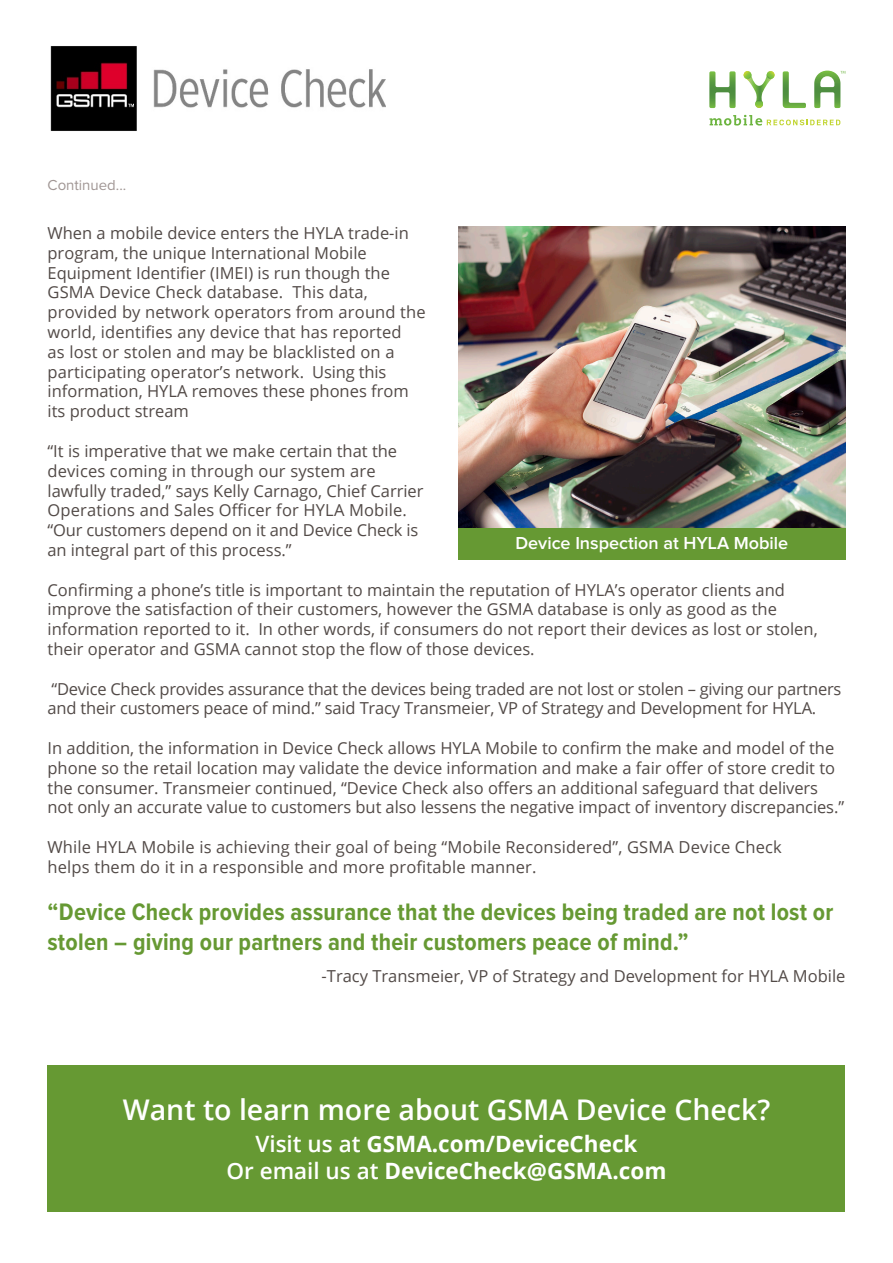
<style>
.page{position:relative;width:893px;height:1263px;background:#fff}
.page>*{position:absolute;margin:0;border:0;box-sizing:border-box;transform-origin:0 0}
.t1{font:600 28.5px "Open Sans";color:#fff}
.t2{font:700 24.75px/29.7px "Proxima Nova Cond";letter-spacing:.01em;color:#693}
.t3{font:700 22.5px "Open Sans";color:#fff}
.t4{font:600 18px "Proxima Nova";color:#fff}
.t5{font:16.5px/19.8px "Open Sans";color:#524a47}
.t6{font:15px "Proxima Nova";color:#a09694}
.s1{font-weight:600}
</style>
<div class="page">
<div style="left:48px;top:1065px;width:797px;height:147px;background:#693"></div>
<div style="left:458px;top:527px;width:387px;height:32px;background:#693"></div>
<img style="left:458px;top:226px;width:387px;height:301px">
<img style="left:50px;top:46px;width:335px;height:85px">
<svg style="left:744px;top:71px;width:30px;height:37px"></svg>
<svg style="left:709px;top:71px;width:27px;height:37px"></svg>
<svg style="left:783px;top:71px;width:23px;height:37px"></svg>
<svg style="left:709px;top:115px;width:131px;height:11px"></svg>
<svg style="left:814px;top:71px;width:31px;height:37px"></svg>
<p class="t6" style="left:48px;top:179px;width:80px">Continued...</p>
<p class="t5" style="left:48px;top:223px;width:363px">When a mobile device enters the HYLA trade-in</p>
<p class="t5" style="left:48px;top:243px;width:380px">program, the unique International Mobile Equipment Identifier (IMEI) is run though the GSMA Device Check database. This data, provided by network operators from around the world, identifies any device that has reported<br>as lost or stolen and may be blacklisted on a participating operator’s network. Using this information, HYLA removes these phones from its product stream</p>
<p class="t5" style="left:48px;top:441px;width:378px">“It is imperative that we make certain that the devices coming in through our system are lawfully traded,” says Kelly Carnago, Chief Carrier Operations and Sales Officer for HYLA Mobile. “Our customers depend on it and Device Check is an integral part of this process.”</p>
<p class="t5" style="left:48px;top:579px;width:772px">Confirming a phone’s title is important to maintain the reputation of HYLA’s operator clients and improve the satisfaction of their customers, however the GSMA database is only as good as the information reported to it. In other words, if consumers do not report their devices as lost or stolen, their operator and GSMA cannot stop the flow of those devices.</p>
<p class="t5" style="left:48px;top:678px;width:795px">“Device Check provides assurance that the devices being traded are not lost or stolen – giving our partners and their customers peace of mind.” said Tracy Transmeier, VP of Strategy and Development for HYLA.</p>
<p class="t5" style="left:48px;top:738px;width:798px">In addition, the information in Device Check allows HYLA Mobile to confirm the make and model of the phone so the retail location may validate the device information and make a fair offer of store credit to the consumer. Transmeier continued, “Device Check also offers an additional safeguard that delivers not only an accurate value to customers but also lessens the negative impact of inventory discrepancies.”</p>
<p class="t5" style="left:48px;top:837px;width:736px">While HYLA Mobile is achieving their goal of being “Mobile Reconsidered”, GSMA Device Check</p>
<p class="t5" style="left:48px;top:856px;width:490px">helps them do it in a responsible and more profitable manner.</p>
<p class="t4" style="left:515px;top:535px;width:274px">Device Inspection at HYLA Mobile</p>
<p class="t2" style="left:48px;top:898px;width:787px">“Device Check provides assurance that the devices being traded are not lost or stolen – giving our partners and their customers peace of mind.”</p>
<p class="t5" style="left:322px;top:965px;width:525px">-Tracy Transmeier, VP of Strategy and Development for HYLA Mobile</p>
<p class="t1" style="left:123px;top:1090px;width:649px">Want to learn more about GSMA Device Check?</p>
<p class="t3" style="left:255px;top:1128px;width:384px"><span class="s1">Visit us at</span> GSMA.com/DeviceCheck</p>
<p class="t3" style="left:226px;top:1155px;width:442px"><span class="s1">Or email us at</span> DeviceCheck@GSMA.com</p>
</div>
